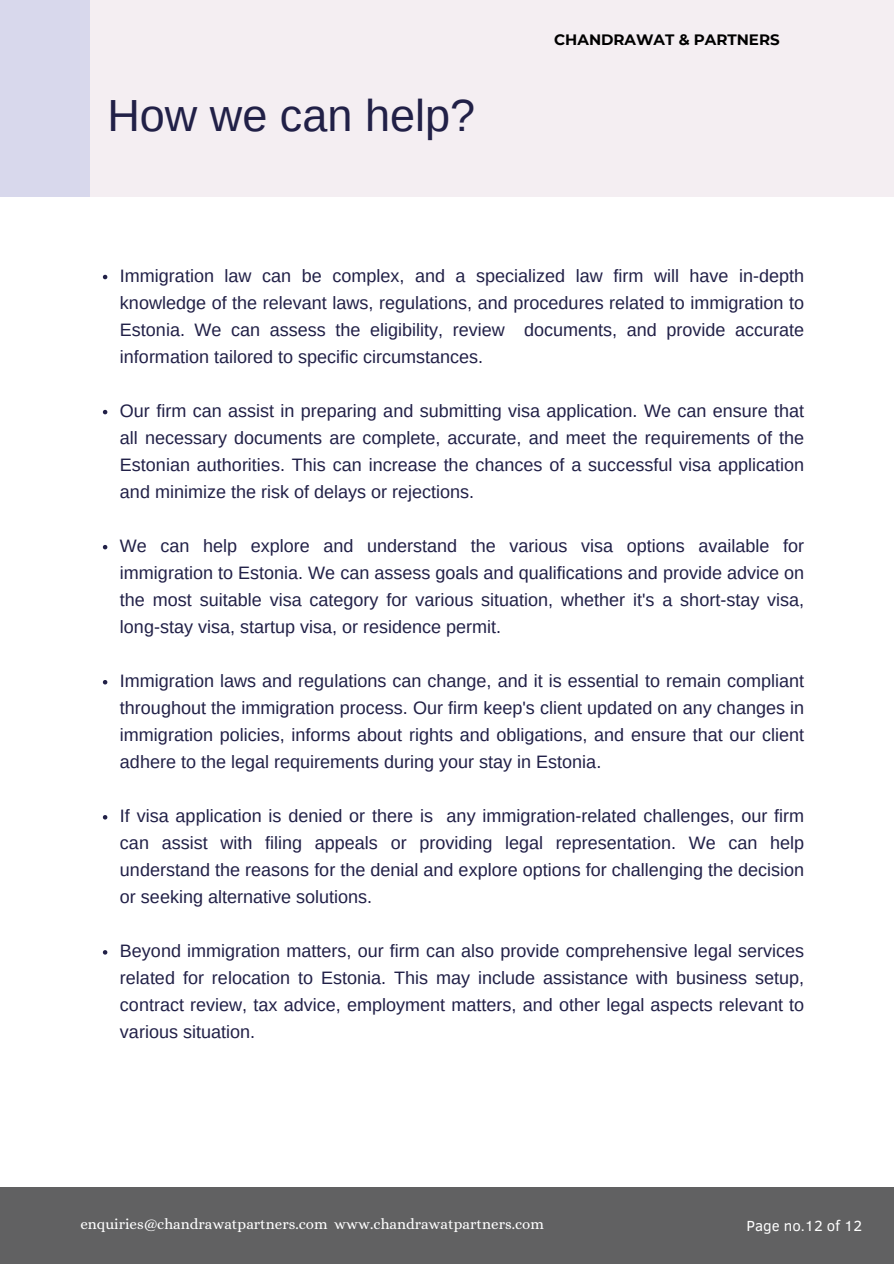
<style>
.page{position:relative;width:894px;height:1264px;background:#fff}
.page>*{position:absolute;margin:0;border:0;box-sizing:border-box;transform-origin:0 0}
.t1{font:45px "Arimo";color:#212047}
.t2{font:18px/27px "Arimo";color:#212047;text-align:justify}
.t3{font:18px "Glacial Indifference";color:#fff}
.t4{font:18px "Clear Sans";color:#fff}
.t5{font:15px "Alice";color:#fff}
.t6{font:700 15px "Montserrat";color:#000}
.t7{font:15px "Clear Sans";color:#fff}
</style>
<div class="page">
<div style="left:0;top:0;width:893px;height:197px;background:#f4eef2"></div>
<div style="left:0;top:0;width:89px;height:196px;background:#d8d8ec"></div>
<svg style="left:103px;top:275px;width:4px;height:4px"></svg>
<svg style="left:103px;top:410px;width:4px;height:4px"></svg>
<svg style="left:103px;top:545px;width:4px;height:4px"></svg>
<svg style="left:103px;top:680px;width:4px;height:4px"></svg>
<svg style="left:103px;top:815px;width:4px;height:4px"></svg>
<svg style="left:103px;top:950px;width:4px;height:4px"></svg>
<div style="left:0;top:1187px;width:893px;height:76px;background:#616162"></div>
<h3 class="t1" style="left:107px;top:90px;width:369px">How we can help?</h3>
<p class="t6" style="left:554px;top:31px;width:227px">CHANDRAWAT &amp; PARTNERS</p>
<h1 class="t2" style="left:120px;top:262px;width:685px">Immigration law can be complex, and a specialized law firm will have in-depth knowledge of the relevant laws, regulations, and procedures related to immigration to Estonia. We can assess the eligibility, review documents, and provide accurate information tailored to specific circumstances.</h1>
<p class="t2" style="left:120px;top:397px;width:685px">Our firm can assist in preparing and submitting visa application. We can ensure that all necessary documents are complete, accurate, and meet the requirements of the Estonian authorities. This can increase the chances of a successful visa application and minimize the risk of delays or rejections.</p>
<p class="t2" style="left:120px;top:532px;width:685px">We can help explore and understand the various visa options available for immigration to Estonia. We can assess goals and qualifications and provide advice on the most suitable visa category for various situation, whether it's a short-stay visa, long-stay visa, startup visa, or residence permit.</p>
<p class="t2" style="left:120px;top:667px;width:685px">Immigration laws and regulations can change, and it is essential to remain compliant throughout the immigration process. Our firm keep's client updated on any changes in immigration policies, informs about rights and obligations, and ensure that our client adhere to the legal requirements during your stay in Estonia.</p>
<p class="t2" style="left:120px;top:802px;width:685px">If visa application is denied or there is any immigration-related challenges, our firm can assist with filing appeals or providing legal representation. We can help understand the reasons for the denial and explore options for challenging the decision or seeking alternative solutions.</p>
<p class="t2" style="left:120px;top:937px;width:685px">Beyond immigration matters, our firm can also provide comprehensive legal services related for relocation to Estonia. This may include assistance with business setup, contract review, tax advice, employment matters, and other legal aspects relevant to various situation.</p>
<h2 class="t3" style="left:153px;top:1206px;width:276px">enquiries@chandrawatpartners.com</h2>
<p class="t4" style="left:701px;top:1204px;width:128px">page no. 12/12</p>
<h2 class="t5" style="left:80px;top:1215px;width:465px">enquiries@chandrawatpartners.com www.chandrawatpartners.com</h2>
<p class="t7" style="left:746px;top:1215px;width:117px">Page no.12 of 12</p>
</div>
